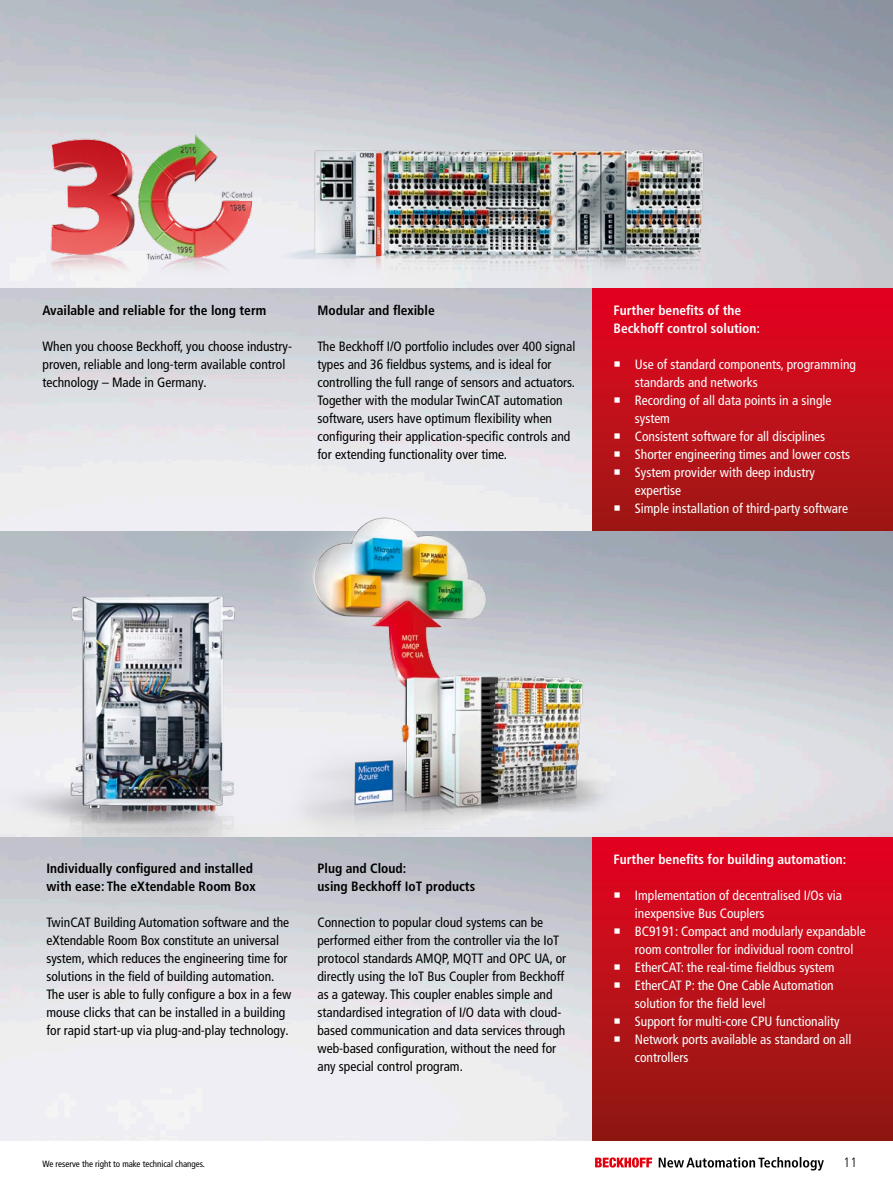
<style>
.page{position:relative;width:893px;height:1191px;background:#fff}
.page>*{position:absolute;margin:0;border:0;box-sizing:border-box;transform-origin:0 0}
.t1{font:condensed 13.5px/18px "Frutiger LT Pro";color:#000}
.t2{font:condensed 13.5px/18px "Frutiger LT Pro";color:#fff}
.t3{font:700 condensed 13.5px/18px "Frutiger LT Pro";color:#000}
.t4{font:700 condensed 13.5px/18px "Frutiger LT Pro";color:#fff}
.t5{font:300 condensed 13.5px "Frutiger LT Pro";color:#000}
.t6{font:condensed 9px "Frutiger LT Pro";color:#000}
</style>
<div class="page">
<svg style="left:659px;top:1157px;width:165px;height:13px"></svg>
<svg style="left:595px;top:1157px;width:57px;height:10px"></svg>
<svg style="left:592px;top:288px;width:301px;height:243px;background:#c20d1a"></svg>
<div style="left:592px;top:837px;width:301px;height:303px;background:linear-gradient(to bottom,#e70320,#8e1b11)"></div>
<img style="left:34px;top:125px;width:230px;height:162px">
<img style="left:264px;top:80px;width:496px;height:207px">
<img style="left:274px;top:504px;width:369px;height:333px">
<img style="left:0;top:557px;width:300px;height:279px">
<svg style="left:615px;top:361px;width:5px;height:6px"></svg>
<svg style="left:615px;top:397px;width:5px;height:6px"></svg>
<svg style="left:615px;top:433px;width:5px;height:6px"></svg>
<svg style="left:615px;top:451px;width:5px;height:6px"></svg>
<svg style="left:615px;top:469px;width:5px;height:6px"></svg>
<svg style="left:615px;top:505px;width:5px;height:6px"></svg>
<svg style="left:615px;top:892px;width:5px;height:6px"></svg>
<svg style="left:615px;top:928px;width:5px;height:6px"></svg>
<svg style="left:615px;top:964px;width:5px;height:6px"></svg>
<svg style="left:615px;top:982px;width:5px;height:6px"></svg>
<svg style="left:615px;top:1018px;width:5px;height:6px"></svg>
<svg style="left:615px;top:1036px;width:5px;height:6px"></svg>
<p class="t3" style="left:43px;top:301px;width:225px">Available and reliable for the long term</p>
<p class="t1" style="left:43px;top:337px;width:251px">When you choose Beckhoff, you choose industry&shy;proven, reliable and long-term available control technology – Made in Germany.</p>
<p class="t3" style="left:317px;top:301px;width:119px">Modular and flexible</p>
<p class="t1" style="left:317px;top:337px;width:259px">The Beckhoff I/O portfolio includes over 400 signal types and 36 fieldbus systems, and is ideal for controlling the full range of sensors and actuators.<br>Together with the modular TwinCAT automation software, users have optimum flexibility when configuring their application-specific controls and for extending functionality over time.</p>
<p class="t4" style="left:614px;top:301px;width:148px">Further benefits of the<br>Beckhoff control solution:</p>
<p class="t2" style="left:635px;top:355px;width:223px">Use of standard components, programming standards and networks<br>Recording of all data points in a single system<br>Consistent software for all disciplines<br>Shorter engineering times and lower costs<br>System provider with deep industry expertise<br>Simple installation of third-party software</p>
<p class="t3" style="left:46px;top:859px;width:211px">Individually configured and installed with ease: The eXtendable Room Box</p>
<p class="t1" style="left:46px;top:913px;width:246px">TwinCAT Building Automation software and the eXtendable Room Box constitute an universal system, which reduces the engineering time for solutions in the field of building automation.<br>The user is able to fully configure a box in a few mouse clicks that can be installed in a building for rapid start-up via plug-and-play technology.</p>
<p class="t3" style="left:317px;top:859px;width:159px">Plug and Cloud:<br>using Beckhoff IoT products</p>
<p class="t1" style="left:317px;top:913px;width:250px">Connection to popular cloud systems can be performed either from the controller via the IoT protocol standards AMQP, MQTT and OPC UA, or directly using the IoT Bus Coupler from Beckhoff as a gateway. This coupler enables simple and standardised integration of I/O data with cloud&shy;based communication and data services through web-based configuration, without the need for any special control program.</p>
<p class="t4" style="left:614px;top:850px;width:234px">Further benefits for building automation:</p>
<p class="t2" style="left:635px;top:886px;width:232px">Implementation of decentralised I/Os via inexpensive Bus Couplers<br>BC9191: Compact and modularly expandable room controller for individual room control EtherCAT: the real-time fieldbus system EtherCAT P: the One Cable Automation solution for the field level<br>Support for multi-core CPU functionality Network ports available as standard on all controllers</p>
<p class="t6" style="left:43px;top:1159px;width:164px">We reserve the right to make technical changes.</p>
<p class="t5" style="left:844px;top:1154px;width:15px">11</p>
</div>
